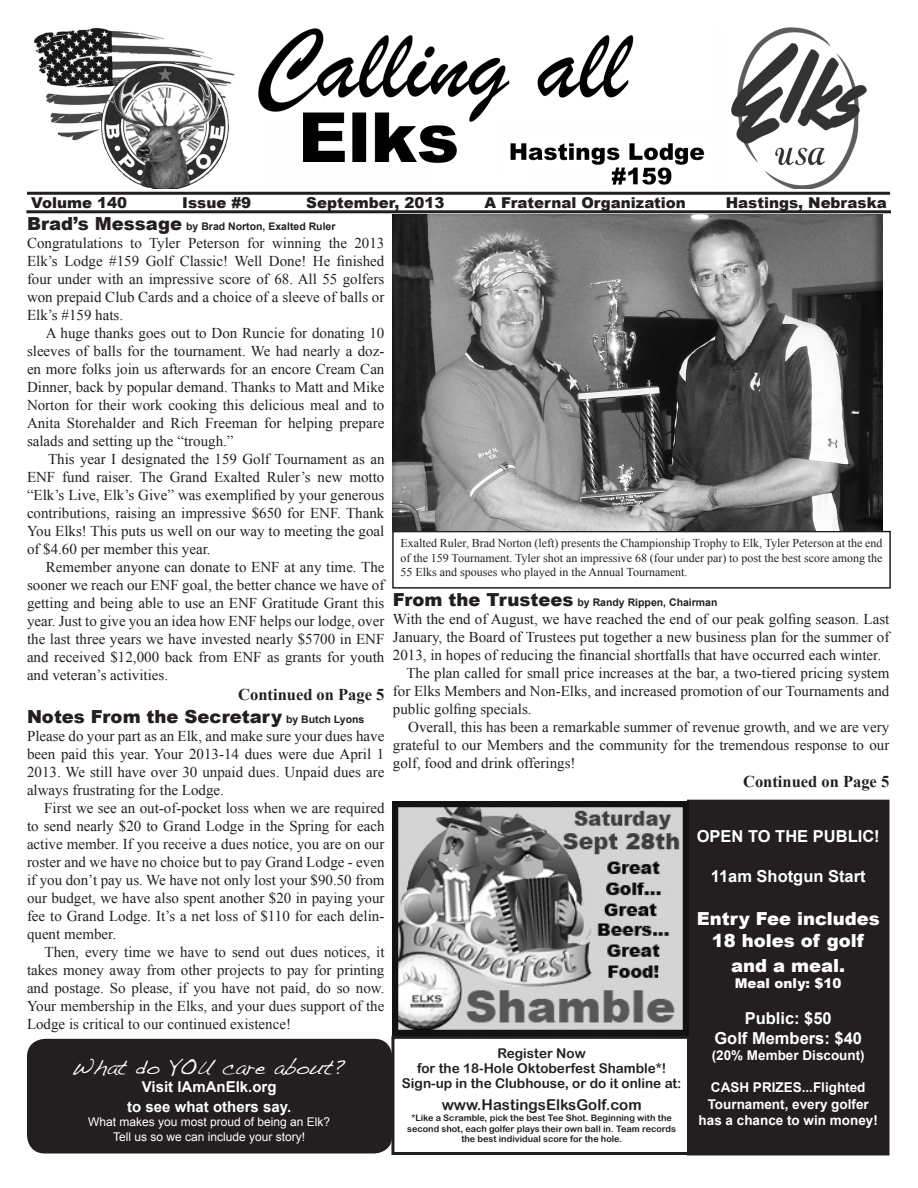
<style>
.page{position:relative;width:918px;height:1188px;background:#fff}
.page>*{position:absolute;margin:0;border:0;box-sizing:border-box;transform-origin:0 0}
.t1{font:21px "Handwriting Dakota";color:#fff}
.t2{font:900 18px/21.6px "Arial";color:#fff;text-align:center}
.t3{font:900 18px "Arial";color:#231f20}
.t4{font:700 16.5px "Arial";color:#fff}
.t5{font:700 16.5px "Times New Roman";color:#231f20}
.t6{font:15px/18px "Times New Roman";color:#231f20;text-align:justify}
.t7{font:900 15px "Arial";color:#231f20}
.t8{font:700 15px "Arial";color:#fff}
.t9{font:15px "Arial Rounded MT Bold";color:#231f20}
.t10{font:700 13.5px/16.2px "Arial";color:#fff;text-align:center}
.t11{font:13.5px "Arial Rounded MT Bold";color:#231f20}
.t12{font:900 13.5px "Arial";color:#fff}
.t13{font:12px/14.4px "Times New Roman";color:#231f20;text-align:justify}
.t14{font:12px "Arial";color:#fff}
.t15{font:700 10.5px "Arial";color:#231f20}
.t16{font:9px/10.8px "Arial Rounded MT Bold";color:#231f20;text-align:center}
.s1{font-weight:900;font-size:18px}
.s2{font-weight:700;font-size:10.5px}
</style>
<div class="page">
<hr style="left:27px;top:192px;width:863px;height:3px;background:#231f20">
<hr style="left:26px;top:210px;width:865px;height:3px;background:#231f20">
<img style="left:34px;top:27px;width:833px;height:162px">
<div style="left:27px;top:1039px;width:365px;height:115px;background:#231f20;border-radius:18px"></div>
<div style="left:392px;top:531px;width:499px;height:58px;border:2px solid #231f20"></div>
<div style="left:391px;top:1036px;width:301px;height:119px;border:3px solid #231f20"></div>
<div style="left:688px;top:801px;width:200px;height:353px;background:#231f20"></div>
<div style="left:687px;top:800px;width:203px;height:355px;border:3px solid #231f20"></div>
<img style="left:393px;top:801px;width:295px;height:234px">
<img style="left:393px;top:215px;width:490px;height:316px">
<p class="t7" style="left:31px;top:192px;width:97px">Volume 140</p>
<p class="t7" style="left:182px;top:192px;width:71px">Issue #9</p>
<p class="t7" style="left:306px;top:192px;width:140px">September, 2013</p>
<p class="t7" style="left:484px;top:192px;width:203px">A Fraternal Organization</p>
<p class="t7" style="left:726px;top:192px;width:162px">Hastings, Nebraska</p>
<p class="t15" style="left:27px;top:220px;width:310px"><span class="s1">Brad’s Message</span> by Brad Norton, Exalted Ruler</p>
<p class="t6" style="left:27px;top:234px;width:359px">Congratulations to Tyler Peterson for winning the 2013<br>Elk’s Lodge #159 Golf Classic! Well Done! He finished four under with an impressive score of 68. All 55 golfers won prepaid Club Cards and a choice of a sleeve of balls or Elk’s #159 hats.</p>
<p class="t6" style="left:27px;top:324px;width:359px;text-indent:19px">A huge thanks goes out to Don Runcie for donating 10 sleeves of balls for the tournament. We had nearly a doz&shy;en more folks join us afterwards for an encore Cream Can Dinner, back by popular demand. Thanks to Matt and Mike Norton for their work cooking this delicious meal and to Anita Storehalder and Rich Freeman for helping prepare salads and setting up the “trough.”</p>
<p class="t6" style="left:27px;top:450px;width:359px;text-indent:21px">This year I designated the 159 Golf Tournament as an ENF fund raiser. The Grand Exalted Ruler’s new motto “Elk’s Live, Elk’s Give” was exemplified by your generous contributions, raising an impressive $650 for ENF. Thank You Elks! This puts us well on our way to meeting the goal of $4.60 per member this year.</p>
<p class="t6" style="left:27px;top:558px;width:359px;text-indent:19px">Remember anyone can donate to ENF at any time. The sooner we reach our ENF goal, the better chance we have of getting and being able to use an ENF Gratitude Grant this year. Just to give you an idea how ENF helps our lodge, over the last three years we have invested nearly $5700 in ENF and received $12,000 back from ENF as grants for youth and veteran’s activities.</p>
<p class="t5" style="left:238px;top:683px;width:148px">Continued on Page 5</p>
<p class="t3" style="left:27px;top:703px;width:339px">Notes From the Secretary <span class="s2">by Butch Lyons</span></p>
<p class="t6" style="left:27px;top:726px;width:359px">Please do your part as an Elk, and make sure your dues have been paid this year. Your 2013-14 dues were due April 1<br>2013. We still have over 30 unpaid dues. Unpaid dues are always frustrating for the Lodge.</p>
<p class="t6" style="left:27px;top:798px;width:359px;text-indent:17px">First we see an out-of-pocket loss when we are required to send nearly $20 to Grand Lodge in the Spring for each active member. If you receive a dues notice, you are on our roster and we have no choice but to pay Grand Lodge - even if you don’t pay us. We have not only lost your $90.50 from our budget, we have also spent another $20 in paying your fee to Grand Lodge. It’s a net loss of $110 for each delin&shy;quent member.</p>
<p class="t6" style="left:27px;top:942px;width:359px;text-indent:18px">Then, every time we have to send out dues notices, it takes money away from other projects to pay for printing and postage. So please, if you have not paid, do so now.<br>Your membership in the Elks, and your dues support of the Lodge is critical to our continued existence!</p>
<p class="t1" style="left:72px;top:1054px;width:275px">What do YOU care about?</p>
<p class="t8" style="left:142px;top:1077px;width:136px">Visit IAmAnElk.org</p>
<p class="t8" style="left:127px;top:1097px;width:165px">to see what others say.</p>
<p class="t14" style="left:88px;top:1114px;width:244px">What makes you most proud of being an Elk?</p>
<p class="t14" style="left:113px;top:1129px;width:194px">Tell us so we can include your story!</p>
<p class="t13" style="left:400px;top:536px;width:484px">Exalted Ruler, Brad Norton (left) presents the Championship Trophy to Elk, Tyler Peterson at the end of the 159 Tournament. Tyler shot an impressive 68 (four under par) to post the best score among the 55 Elks and spouses who played in the Annual Tournament.</p>
<p class="t15" style="left:393px;top:595px;width:326px"><span class="s1">From the Trustees</span> by Randy Rippen, Chairman</p>
<p class="t6" style="left:393px;top:609px;width:498px">With the end of August, we have reached the end of our peak golfing season. Last January, the Board of Trustees put together a new business plan for the summer of 2013, in hopes of reducing the financial shortfalls that have occurred each winter.</p>
<p class="t6" style="left:393px;top:663px;width:498px;text-indent:13px">The plan called for small price increases at the bar, a two-tiered pricing system for Elks Members and Non-Elks, and increased promotion of our Tournaments and public golfing specials.</p>
<p class="t6" style="left:393px;top:717px;width:498px;text-indent:15px">Overall, this has been a remarkable summer of revenue growth, and we are very grateful to our Members and the community for the tremendous response to our golf, food and drink offerings!</p>
<p class="t5" style="left:743px;top:770px;width:148px">Continued on Page 5</p>
<p class="t4" style="left:697px;top:826px;width:185px">OPEN TO THE PUBLIC!</p>
<p class="t4" style="left:711px;top:865px;width:156px">11am Shotgun Start</p>
<p class="t2" style="left:697px;top:907px;width:184px">Entry Fee includes<br>18 holes of golf</p>
<p class="t2" style="left:731px;top:954px;width:116px">and a meal.</p>
<p class="t12" style="left:735px;top:973px;width:108px">Meal only: $10</p>
<p class="t4" style="left:745px;top:1007px;width:89px">Public: $50</p>
<p class="t4" style="left:714px;top:1027px;width:149px">Golf Members: $40</p>
<p class="t10" style="left:712px;top:1048px;width:155px">(20% Member Discount)</p>
<p class="t10" style="left:699px;top:1080px;width:181px">CASH PRIZES...Flighted<br>Tournament, every golfer has a chance to win money!</p>
<p class="t11" style="left:498px;top:1046px;width:90px">Register Now</p>
<p class="t11" style="left:417px;top:1061px;width:251px">for the 18-Hole Oktoberfest Shamble*!</p>
<p class="t11" style="left:402px;top:1076px;width:281px">Sign-up in the Clubhouse, or do it online at:</p>
<p class="t9" style="left:442px;top:1096px;width:201px">www.HastingsElksGolf.com</p>
<p class="t16" style="left:407px;top:1112px;width:270px">*Like a Scramble, pick the best Tee Shot. Beginning with the second shot, each golfer plays their own ball in. Team records the best individual score for the hole.</p>
</div>
